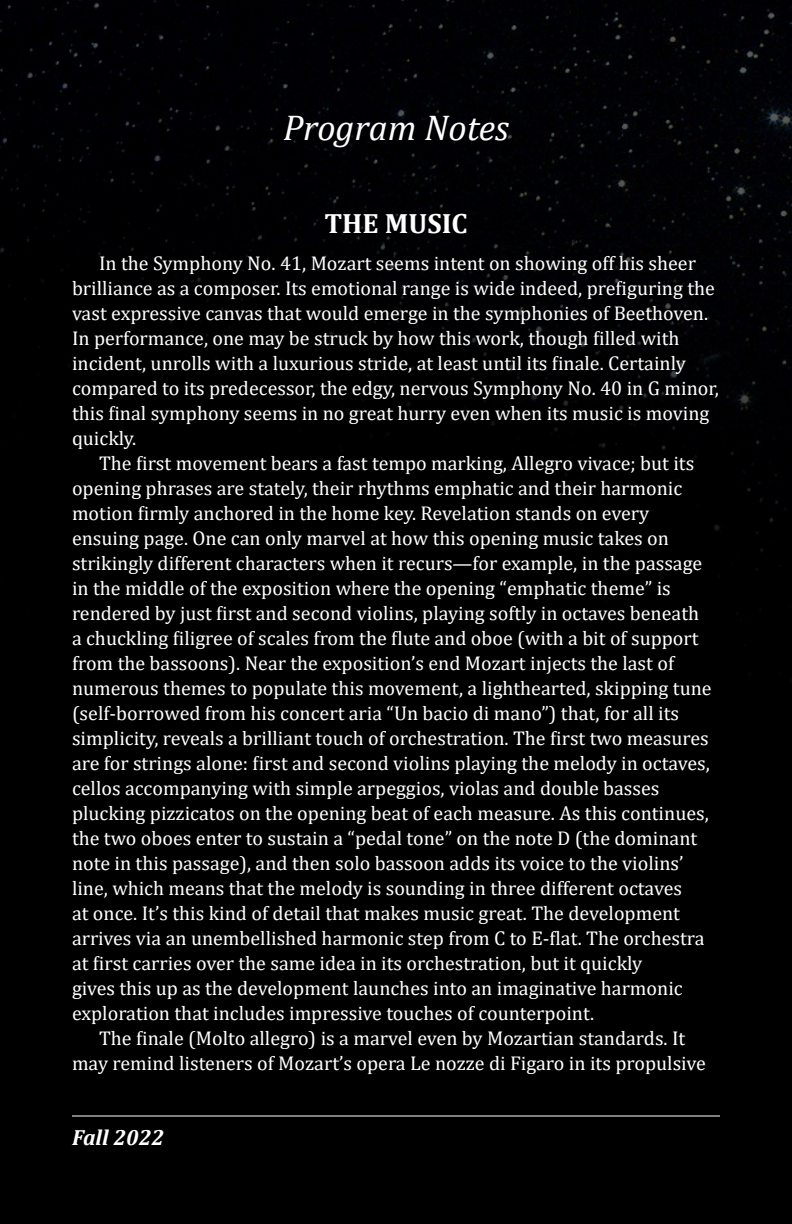
<style>
.page{position:relative;width:792px;height:1224px;background:#000}
.page>*{position:absolute;margin:0;border:0;box-sizing:border-box;transform-origin:0 0}
.t1{font:italic 36px "Cambria";color:#fff}
.t2{font:700 28px "Cambria";color:#fff}
.t3{font:italic 700 22px "Cambria";color:#fff}
.t4{font:20px/25px "Cambria";color:#fff}
</style>
<div class="page">
<img style="left:0;top:0;width:792px;height:607px">
<hr style="left:72px;top:1116px;width:648px;height:1px;background:#fff">
<h1 class="t1" style="left:283px;top:103px;width:227px">Program Notes</h1>
<h2 class="t2" style="left:324px;top:204px;width:145px">THE MUSIC</h2>
<p class="t4" style="left:72px;top:251px;width:648px;text-indent:27px">In the Symphony No. 41, Mozart seems intent on showing off his sheer brilliance as a composer. Its emotional range is wide indeed, prefiguring the vast expressive canvas that would emerge in the symphonies of Beethoven.<br>In performance, one may be struck by how this work, though filled with incident, unrolls with a luxurious stride, at least until its finale. Certainly compared to its predecessor, the edgy, nervous Symphony No. 40 in G minor, this final symphony seems in no great hurry even when its music is moving quickly.</p>
<p class="t4" style="left:72px;top:451px;width:641px;text-indent:27px">The first movement bears a fast tempo marking, Allegro vivace; but its opening phrases are stately, their rhythms emphatic and their harmonic motion firmly anchored in the home key. Revelation stands on every ensuing page. One can only marvel at how this opening music takes on strikingly different characters when it recurs—for example, in the passage in the middle of the exposition where the opening “emphatic theme” is rendered by just first and second violins, playing softly in octaves beneath a chuckling filigree of scales from the flute and oboe (with a bit of support from the bassoons). Near the exposition’s end Mozart injects the last of numerous themes to populate this movement, a lighthearted, skipping tune (self-borrowed from his concert aria “Un bacio di mano”) that, for all its simplicity, reveals a brilliant touch of orchestration. The first two measures are for strings alone: first and second violins playing the melody in octaves, cellos accompanying with simple arpeggios, violas and double basses plucking pizzicatos on the opening beat of each measure. As this continues, the two oboes enter to sustain a “pedal tone” on the note D (the dominant note in this passage), and then solo bassoon adds its voice to the violins’ line, which means that the melody is sounding in three different octaves<br>at once. It’s this kind of detail that makes music great. The development arrives via an unembellished harmonic step from C to E-flat. The orchestra at first carries over the same idea in its orchestration, but it quickly<br>gives this up as the development launches into an imaginative harmonic exploration that includes impressive touches of counterpoint.</p>
<p class="t4" style="left:72px;top:1026px;width:635px;text-align:center">The finale (Molto allegro) is a marvel even by Mozartian standards. It<br>may remind listeners of Mozart’s opera Le nozze di Figaro in its propulsive</p>
<p class="t3" style="left:72px;top:1122px;width:93px">Fall 2022</p>
</div>
